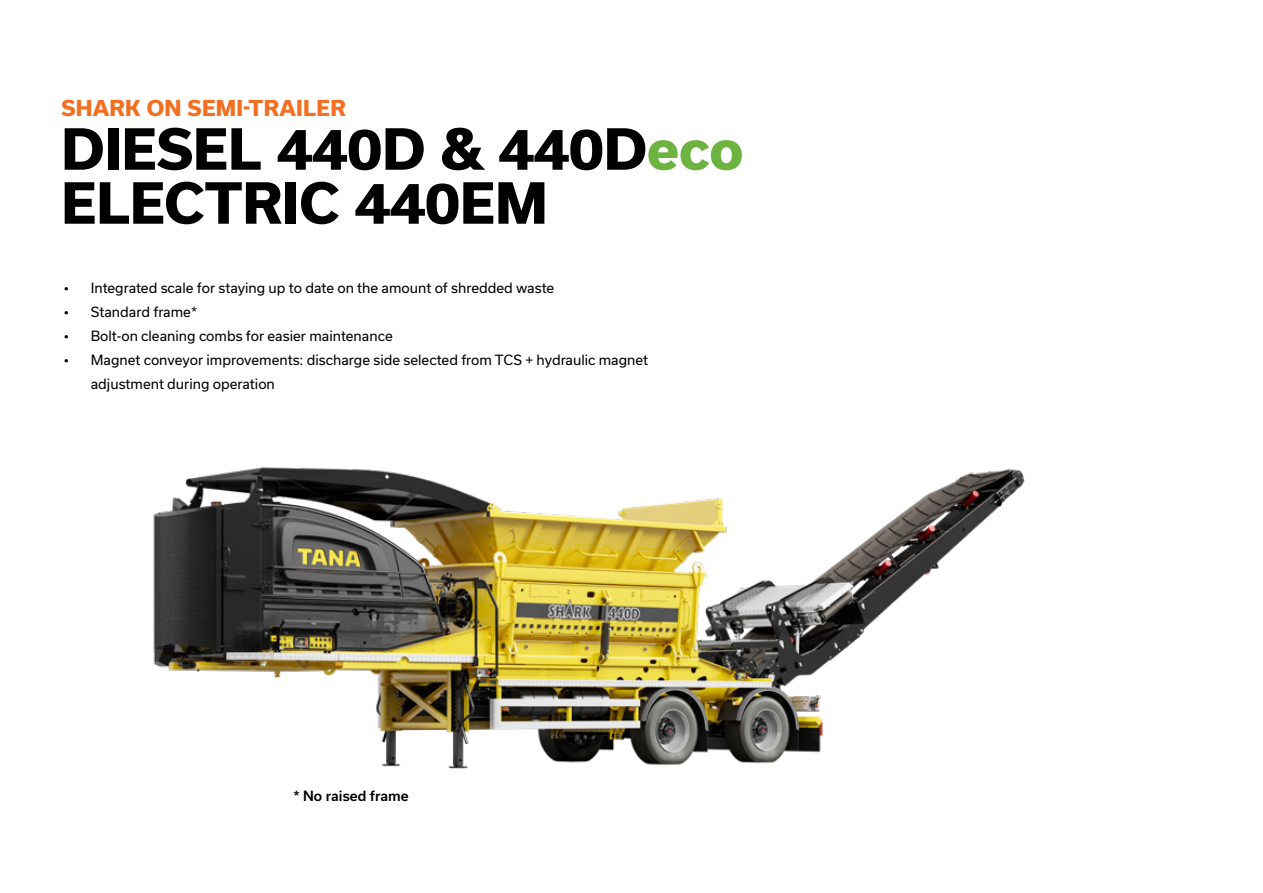
<style>
.page{position:relative;width:1263px;height:893px;background:#fff}
.page>*{position:absolute;margin:0;border:0;box-sizing:border-box;transform-origin:0 0}
.Pieni_otsikko__isomp{font:800 54px "Usual";color:#000}
.Oranssi_pieni_otsikk{font:800 21px "Usual";letter-spacing:.015em;color:#f36f21}
.t1{font:13.5px/24px "Usual";color:#000}
.Leipis_fix_shrugged{font:500 13.5px "Usual";color:#000}
.s1{color:#6cb33f}
</style>
<div class="page">
<img style="left:153px;top:467px;width:872px;height:302px">
<p class="Oranssi_pieni_otsikk" style="left:61px;top:96px;width:286px">SHARK ON SEMI-TRAILER</p>
<p class="Pieni_otsikko__isomp" style="left:61px;top:118px;width:683px">DIESEL 440D &amp; 440D<span class="s1">eco</span></p>
<p class="Pieni_otsikko__isomp" style="left:61px;top:172px;width:488px">ELECTRIC 440EM</p>
<p class="t1" style="left:64px;top:276px;width:492px">• Integrated scale for staying up to date on the amount of shredded waste</p>
<p class="t1" style="left:64px;top:300px;width:135px">• Standard frame*</p>
<p class="t1" style="left:64px;top:324px;width:330px">• Bolt-on cleaning combs for easier maintenance</p>
<p class="t1" style="left:91px;top:348px;width:559px;text-indent:-27px">• Magnet conveyor improvements: discharge side selected from TCS + hydraulic magnet adjustment during operation</p>
<p class="Leipis_fix_shrugged" style="left:293px;top:788px;width:117px">* No raised frame</p>
</div>
